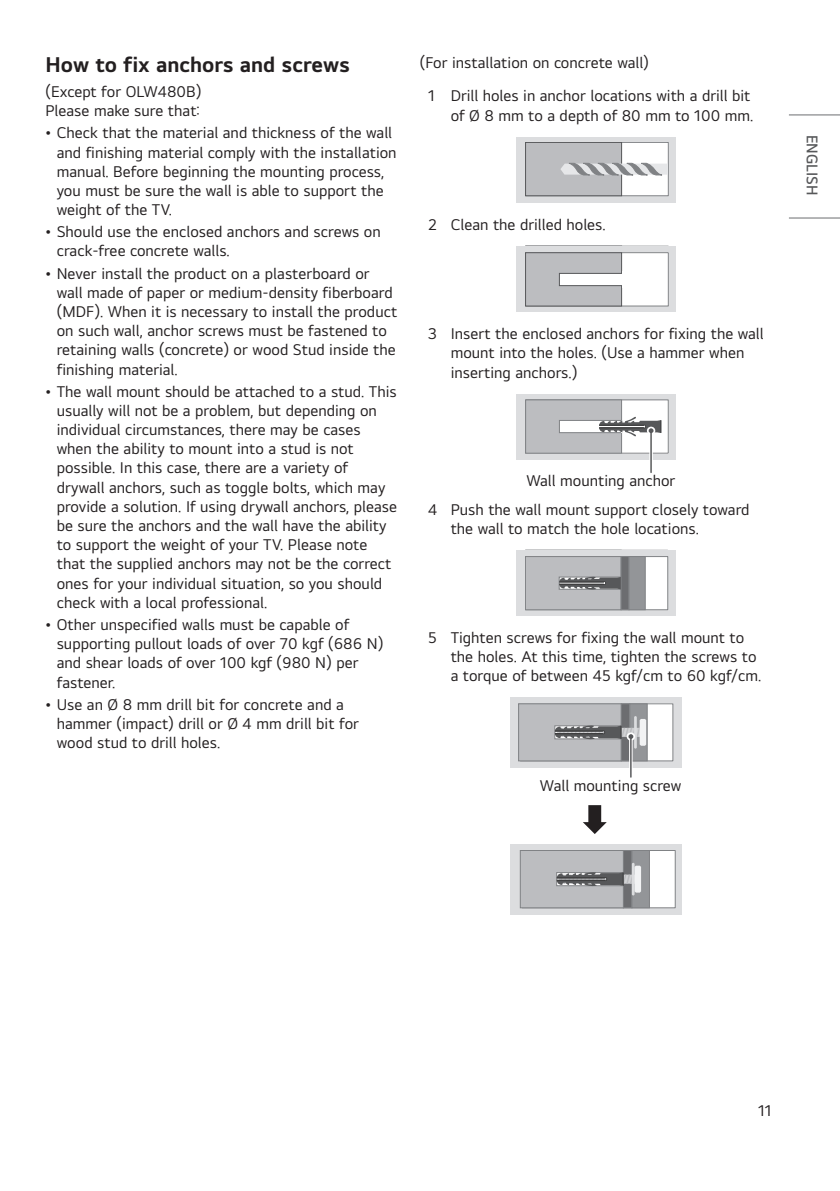
<style>
.page{position:relative;width:840px;height:1191px;background:#fff}
.page>*{position:absolute;margin:0;border:0;box-sizing:border-box;transform-origin:0 0}
.NP_Title_2{font:700 22px "LGEI Text";color:#231f20}
.NP_Body{font:16px/19.2px "LGEI Text";color:#231f20}
.t1{font:600 16px "LGEI Text";color:#57585a;scale:.95 1}
</style>
<div class="page">
<hr style="left:788px;top:217px;width:51px;height:1px;background:#6c6d70">
<hr style="left:788px;top:114px;width:51px;height:1px;background:#6c6d70">
<div style="left:516px;top:137px;width:159px;height:66px;background:#dcdddf"></div>
<div style="left:525px;top:142px;width:143px;height:54px;background:#fff"></div>
<div style="left:525px;top:142px;width:143px;height:54px;border:1px solid #808285"></div>
<div style="left:525px;top:142px;width:96px;height:54px;background:#bcbdc0"></div>
<div style="left:525px;top:142px;width:96px;height:54px;border:1px solid #57585a"></div>
<svg style="left:560px;top:163px;width:107px;height:13px"></svg>
<div style="left:516px;top:246px;width:159px;height:66px;background:#dcdddf"></div>
<div style="left:525px;top:253px;width:143px;height:53px;background:#fff"></div>
<div style="left:525px;top:252px;width:143px;height:54px;border:1px solid #808285"></div>
<div style="left:525px;top:253px;width:96px;height:53px;background:#bcbdc0"></div>
<div style="left:525px;top:252px;width:96px;height:54px;border:1px solid #57585a"></div>
<div style="left:559px;top:273px;width:66px;height:13px;background:#fff;border:1px solid #57585a"></div>
<div style="left:621px;top:271px;width:6px;height:17px;background:#fff"></div>
<div style="left:516px;top:394px;width:159px;height:65px;background:#dcdddf"></div>
<div style="left:525px;top:400px;width:143px;height:53px;background:#fff"></div>
<div style="left:525px;top:400px;width:96px;height:53px;background:#bcbdc0"></div>
<div style="left:525px;top:400px;width:96px;height:53px;border:1px solid #808285"></div>
<div style="left:559px;top:420px;width:62px;height:13px;background:#fff;border:1px solid #808285"></div>
<hr style="left:649px;top:431px;width:3px;height:41px;background:#fff">
<hr style="left:650px;top:431px;width:1px;height:41px;background:#57585a">
<svg style="left:598px;top:416px;width:63px;height:20px"></svg>
<div style="left:516px;top:550px;width:159px;height:65px;background:#dcdddf"></div>
<div style="left:525px;top:556px;width:142px;height:54px;background:#fff"></div>
<div style="left:525px;top:556px;width:142px;height:54px;border:1px solid #808285"></div>
<div style="left:525px;top:556px;width:95px;height:54px;background:#bcbdc0"></div>
<div style="left:525px;top:556px;width:96px;height:54px;border:1px solid #808285"></div>
<div style="left:558px;top:577px;width:63px;height:12px;background:#a8aaad"></div>
<svg style="left:559px;top:576px;width:61px;height:13px"></svg>
<div style="left:620px;top:556px;width:9px;height:54px;background:#6c6d70;border:1px solid #808285"></div>
<div style="left:628px;top:556px;width:17px;height:54px;background:#939598;border:1px solid #808285"></div>
<svg style="left:583px;top:805px;width:23px;height:29px"></svg>
<div style="left:510px;top:697px;width:171px;height:70px;background:#dcdddf"></div>
<div style="left:520px;top:704px;width:152px;height:57px;background:#fff"></div>
<div style="left:520px;top:703px;width:152px;height:58px;border:1px solid #808285"></div>
<div style="left:518px;top:704px;width:103px;height:57px;background:#bcbdc0"></div>
<div style="left:518px;top:703px;width:103px;height:58px;border:1px solid #808285"></div>
<div style="left:620px;top:703px;width:9px;height:58px;background:#6c6d70;border:1px solid #808285"></div>
<div style="left:629px;top:703px;width:18px;height:58px;background:#939598;border:1px solid #808285"></div>
<hr style="left:633px;top:716px;width:3px;height:32px;background:#dcdddf">
<svg style="left:628px;top:745px;width:4px;height:26px"></svg>
<hr style="left:629px;top:737px;width:2px;height:40px;background:#57585a">
<svg style="left:554px;top:719px;width:91px;height:26px"></svg>
<div style="left:510px;top:844px;width:171px;height:70px;background:#dcdddf"></div>
<div style="left:521px;top:850px;width:154px;height:58px;background:#fff;border:1px solid #808285"></div>
<div style="left:519px;top:850px;width:104px;height:58px;background:#bcbdc0;border:1px solid #808285"></div>
<div style="left:622px;top:850px;width:9px;height:58px;background:#6c6d70;border:1px solid #808285"></div>
<div style="left:631px;top:850px;width:18px;height:58px;background:#939598;border:1px solid #808285"></div>
<hr style="left:631px;top:862px;width:3px;height:33px;background:#dcdddf">
<svg style="left:556px;top:865px;width:84px;height:27px"></svg>
<p class="NP_Title_2" style="left:45px;top:51px;width:306px">How to fix anchors and screws</p>
<p class="NP_Body" style="left:45px;top:82px;width:157px">(Except for OLW480B)</p>
<p class="NP_Body" style="left:45px;top:101px;width:156px">Please make sure that:</p>
<p class="NP_Body" style="left:57px;top:123px;width:341px;text-indent:-11px">• Check that the material and thickness of the wall and finishing material comply with the installation manual. Before beginning the mounting process, you must be sure the wall is able to support the weight of the TV.</p>
<p class="NP_Body" style="left:57px;top:222px;width:325px;text-indent:-11px">• Should use the enclosed anchors and screws on crack-free concrete walls.</p>
<p class="NP_Body" style="left:57px;top:263px;width:342px;text-indent:-11px">• Never install the product on a plasterboard or wall made of paper or medium-density fiberboard (MDF). When it is necessary to install the product on such wall, anchor screws must be fastened to retaining walls (concrete) or wood Stud inside the finishing material.</p>
<p class="NP_Body" style="left:57px;top:381px;width:342px;text-indent:-11px">• The wall mount should be attached to a stud. This usually will not be a problem, but depending on individual circumstances, there may be cases when the ability to mount into a stud is not possible. In this case, there are a variety of drywall anchors, such as toggle bolts, which may provide a solution. If using drywall anchors, please be sure the anchors and the wall have the ability to support the weight of your TV. Please note that the supplied anchors may not be the correct ones for your individual situation, so you should check with a local professional.</p>
<p class="NP_Body" style="left:57px;top:614px;width:328px;text-indent:-11px">• Other unspecified walls must be capable of supporting pullout loads of over 70 kgf (686 N) and shear loads of over 100 kgf (980 N) per fastener.</p>
<p class="NP_Body" style="left:57px;top:694px;width:304px;text-indent:-11px">• Use an Ø 8 mm drill bit for concrete and a hammer (impact) drill or Ø 4 mm drill bit for wood stud to drill holes.</p>
<p class="NP_Body" style="left:420px;top:53px;width:230px">(For installation on concrete wall)</p>
<p class="NP_Body" style="left:428px;top:86px;width:326px;text-align:right">1 Drill holes in anchor locations with a drill bit of Ø 8 mm to a depth of 80 mm to 100 mm.</p>
<p class="NP_Body" style="left:428px;top:215px;width:179px">2 Clean the drilled holes.</p>
<p class="NP_Body" style="left:450px;top:324px;width:314px;text-indent:-23px">3 Insert the enclosed anchors for fixing the wall mount into the holes. (Use a hammer when inserting anchors.)</p>
<p class="NP_Body" style="left:526px;top:470px;width:150px">Wall mounting anchor</p>
<p class="NP_Body" style="left:450px;top:499px;width:300px;text-indent:-23px">4 Push the wall mount support closely toward the wall to match the hole locations.</p>
<p class="NP_Body" style="left:450px;top:627px;width:312px;text-indent:-23px">5 Tighten screws for fixing the wall mount to the holes. At this time, tighten the screws to a torque of between 45 kgf/cm to 60 kgf/cm.</p>
<p class="NP_Body" style="left:539px;top:776px;width:143px">Wall mounting screw</p>
<p class="t1" style="left:821px;top:135px;width:65px;rotate:90deg">ENGLISH</p>
<p class="NP_Body" style="left:757px;top:1100px;width:15px">11</p>
</div>
